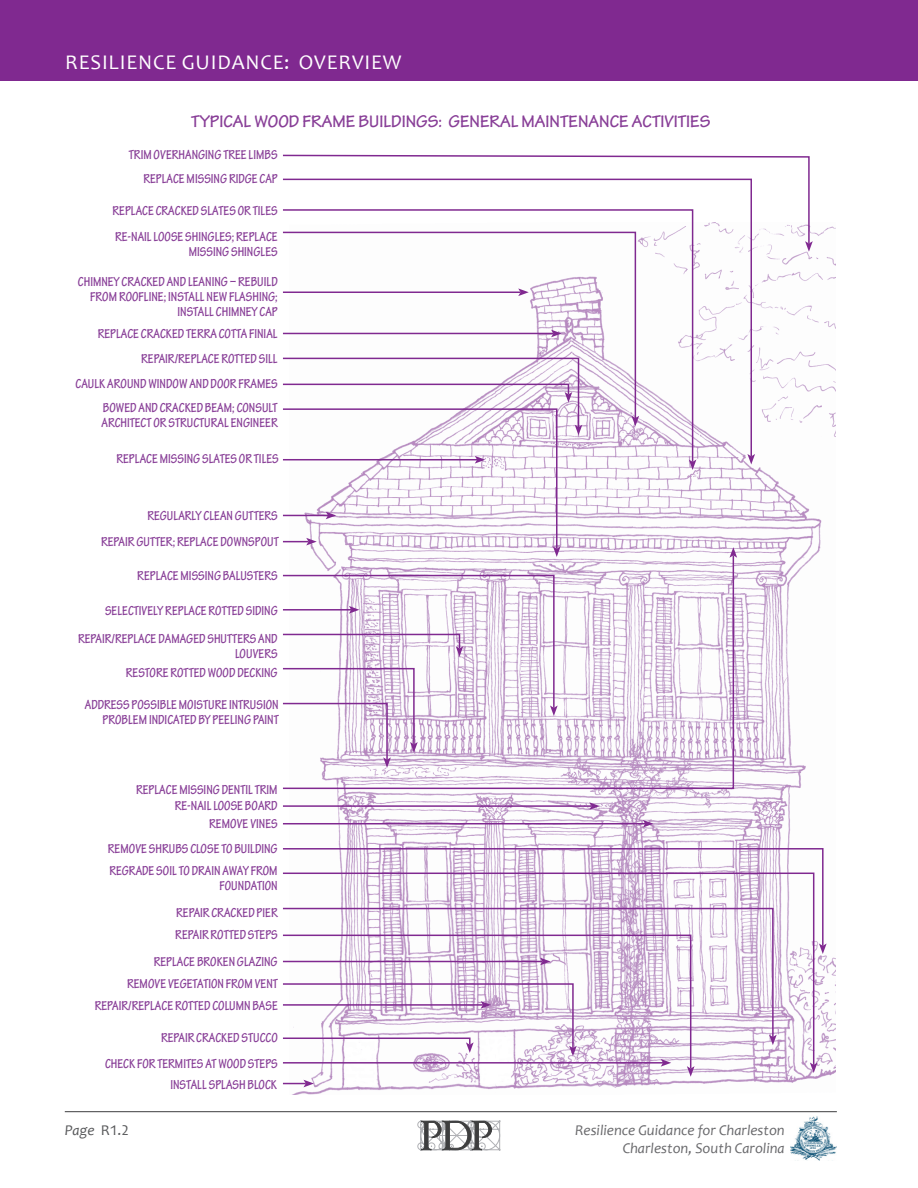
<style>
.page{position:relative;width:918px;height:1188px;background:#fff}
.page>*{position:absolute;margin:0;border:0;box-sizing:border-box;transform-origin:0 0}
.t1{font:21px "Candara";letter-spacing:.04em;color:#fff}
.t2{font:700 18px "Tekton Pro";color:#883e97;scale:.95 1}
.t3{font:italic 15px/18px "Candara";color:#69696c;text-align:right}
.t4{font:italic 15px "Candara";color:#57585a}
.t5{font:700 condensed 13.95px/14.7px "Tekton Pro";color:#883e97;text-align:right;scale:.95 1}
.s1{font-style:normal}
</style>
<div class="page">
<hr style="left:65px;top:1111px;width:772px;height:1px;background:#3e3e3f">
<svg style="left:417px;top:1120px;width:84px;height:31px"></svg>
<img style="left:790px;top:1116px;width:47px;height:44px">
<div style="left:0;top:0;width:918px;height:81px;background:#802990"></div>
<img style="left:290px;top:226px;width:546px;height:869px">
<svg style="left:283px;top:154px;width:527px;height:91px"></svg>
<svg style="left:805px;top:241px;width:8px;height:11px"></svg>
<svg style="left:283px;top:178px;width:470px;height:280px"></svg>
<svg style="left:747px;top:454px;width:8px;height:11px"></svg>
<svg style="left:283px;top:208px;width:411px;height:255px"></svg>
<svg style="left:689px;top:459px;width:7px;height:11px"></svg>
<svg style="left:283px;top:231px;width:354px;height:189px"></svg>
<svg style="left:632px;top:416px;width:7px;height:10px"></svg>
<hr style="left:283px;top:292px;width:238px;height:1px;background:#802990">
<svg style="left:518px;top:288px;width:11px;height:8px"></svg>
<hr style="left:283px;top:333px;width:270px;height:1px;background:#802990">
<svg style="left:551px;top:330px;width:11px;height:7px"></svg>
<svg style="left:283px;top:554px;width:452px;height:236px"></svg>
<svg style="left:730px;top:547px;width:7px;height:11px"></svg>
<hr style="left:283px;top:805px;width:309px;height:2px;background:#802990">
<svg style="left:589px;top:802px;width:11px;height:8px"></svg>
<hr style="left:283px;top:823px;width:362px;height:1px;background:#802990">
<svg style="left:643px;top:820px;width:10px;height:8px"></svg>
<svg style="left:283px;top:847px;width:541px;height:100px"></svg>
<svg style="left:819px;top:943px;width:8px;height:11px"></svg>
<svg style="left:283px;top:872px;width:532px;height:194px"></svg>
<svg style="left:810px;top:1063px;width:8px;height:10px"></svg>
<svg style="left:283px;top:907px;width:491px;height:131px"></svg>
<svg style="left:769px;top:1035px;width:8px;height:10px"></svg>
<svg style="left:283px;top:934px;width:409px;height:136px"></svg>
<svg style="left:687px;top:1066px;width:8px;height:11px"></svg>
<hr style="left:283px;top:1062px;width:380px;height:2px;background:#802990">
<svg style="left:661px;top:1059px;width:10px;height:8px"></svg>
<svg style="left:283px;top:983px;width:294px;height:73px"></svg>
<svg style="left:283px;top:1080px;width:31px;height:7px"></svg>
<hr style="left:283px;top:961px;width:259px;height:1px;background:#802990">
<svg style="left:540px;top:958px;width:11px;height:7px"></svg>
<svg style="left:283px;top:357px;width:299px;height:200px"></svg>
<h1 class="t1" style="left:65px;top:49px;width:338px">RESILIENCE GUIDANCE: OVERVIEW</h1>
<p class="t2" style="left:191px;top:110px;width:548px">TYPICAL WOOD FRAME BUILDINGS: GENERAL MAINTENANCE ACTIVITIES</p>
<p class="t5" style="left:129px;top:143px;width:158px;line-height:24px">TRIM OVERHANGING TREE LIMBS<br>REPLACE MISSING RIDGE CAP</p>
<p class="t5" style="left:112px;top:203px;width:175px">REPLACE CRACKED SLATES OR TILES</p>
<p class="t5" style="left:115px;top:230px;width:173px">RE-NAIL LOOSE SHINGLES; REPLACE<br>MISSING SHINGLES</p>
<p class="t5" style="left:78px;top:275px;width:212px">CHIMNEY CRACKED AND LEANING – REBUILD<br>FROM ROOFLINE; INSTALL NEW FLASHING;<br>INSTALL CHIMNEY CAP</p>
<p class="t5" style="left:76px;top:322px;width:214px;line-height:25px">REPLACE CRACKED TERRA COTTA FINIAL<br>REPAIR/REPLACE ROTTED SILL<br>CAULK AROUND WINDOW AND DOOR FRAMES</p>
<p class="t5" style="left:101px;top:401px;width:187px;text-align:left">BOWED AND CRACKED BEAM; CONSULT<br>ARCHITECT OR STRUCTURAL ENGINEER</p>
<p class="t5" style="left:116px;top:451px;width:172px">REPLACE MISSING SLATES OR TILES</p>
<p class="t5" style="left:147px;top:509px;width:139px">REGULARLY CLEAN GUTTERS</p>
<p class="t5" style="left:101px;top:535px;width:189px">REPAIR GUTTER; REPLACE DOWNSPOUT</p>
<p class="t5" style="left:137px;top:568px;width:149px">REPLACE MISSING BALUSTERS</p>
<p class="t5" style="left:78px;top:596px;width:212px;line-height:28.3px">SELECTIVELY REPLACE ROTTED SIDING<br>REPAIR/REPLACE DAMAGED SHUTTERS AND</p>
<p class="t5" style="left:126px;top:644px;width:161px;line-height:19.2px">LOUVERS<br>RESTORE ROTTED WOOD DECKING</p>
<p class="t5" style="left:85px;top:698px;width:206px">ADDRESS POSSIBLE MOISTURE INTRUSION<br>PROBLEM INDICATED BY PEELING PAINT</p>
<p class="t5" style="left:136px;top:782px;width:151px;line-height:16px">REPLACE MISSING DENTIL TRIM<br>RE-NAIL LOOSE BOARD</p>
<p class="t5" style="left:108px;top:811px;width:180px;line-height:25px">REMOVE VINES<br>REMOVE SHRUBS CLOSE TO BUILDING</p>
<p class="t5" style="left:109px;top:864px;width:179px">REGRADE SOIL TO DRAIN AWAY FROM<br>FOUNDATION</p>
<p class="t5" style="left:175px;top:902px;width:109px;line-height:22px;text-align:left">REPAIR CRACKED PIER<br>REPAIR ROTTED STEPS</p>
<p class="t5" style="left:154px;top:955px;width:132px">REPLACE BROKEN GLAZING</p>
<p class="t5" style="left:127px;top:977px;width:160px">REMOVE VEGETATION FROM VENT</p>
<p class="t5" style="left:95px;top:998px;width:194px">REPAIR/REPLACE ROTTED COLUMN BASE</p>
<p class="t5" style="left:105px;top:1025px;width:183px;line-height:25.5px">REPAIR CRACKED STUCCO<br>CHECK FOR TERMITES AT WOOD STEPS</p>
<p class="t4" style="left:65px;top:1121px;width:66px">Page <span class="s1">R1.2</span></p>
<p class="t5" style="left:170px;top:1078px;width:114px">INSTALL SPLASH BLOCK</p>
<p class="t3" style="left:575px;top:1121px;width:211px">Resilience Guidance for Charleston<br>Charleston, South Carolina</p>
</div>
